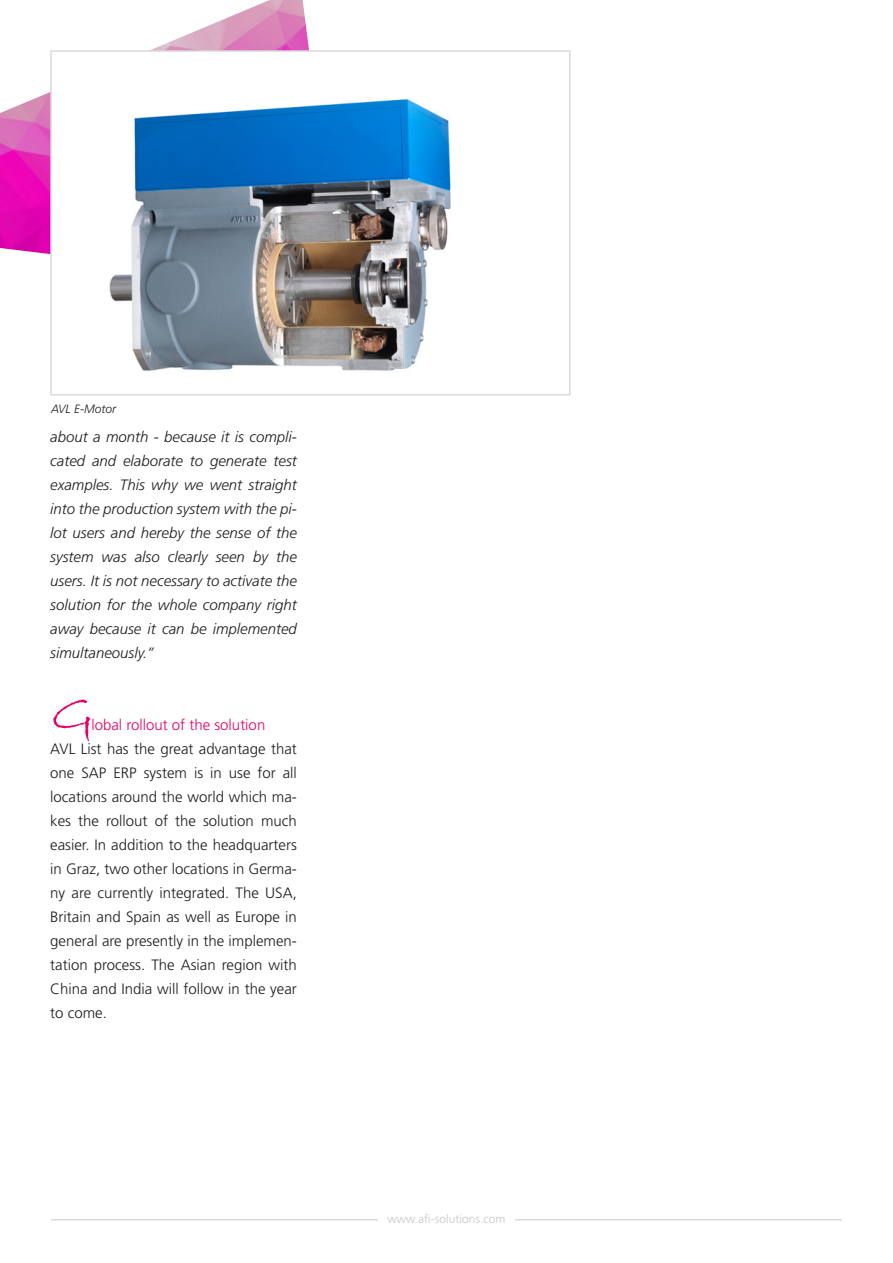
<style>
.page{position:relative;width:893px;height:1263px;background:#fff}
.page>*{position:absolute;margin:0;border:0;box-sizing:border-box;transform-origin:0 0}
.t1{font:60px "Bradley Hand ITC";color:#e60064}
.t2{font:300 15px/24px "Frutiger LT Std";color:#1d1d1b;text-align:justify}
.t3{font:italic 300 15px/24px "Frutiger LT Std";color:#1d1d1b;text-align:justify}
.t4{font:300 15px "Frutiger LT Std";color:#e60064}
.t5{font:300 12px "Frutiger LT Std";color:#c7c7c6}
.t6{font:italic 300 12px "Frutiger LT Std";color:#1d1d1b}
</style>
<div class="page">
<img style="left:0;top:0;width:309px;height:254px">
<img style="left:53px;top:53px;width:398px;height:318px">
<div style="left:50px;top:50px;width:521px;height:345px;border:2px solid #dadada"></div>
<hr style="left:51px;top:1219px;width:791px;height:1px;background:#c7c7c6">
<div style="left:378px;top:1214px;width:136px;height:14px;background:#fff"></div>
<p class="t6" style="left:51px;top:402px;width:67px">AVL E-Motor</p>
<p class="t3" style="left:50px;top:425px;width:248px">about a month - because it is compli&shy;cated and elaborate to generate test examples. This why we went straight into the production system with the pi&shy;lot users and hereby the sense of the system was also clearly seen by the users. It is not necessary to activate the solution for the whole company right away because it can be implemented simultaneously.”</p>
<h1 class="t1" style="left:50px;top:675px;width:45px">G</h1>
<p class="t4" style="left:91px;top:716px;width:175px">lobal rollout of the solution</p>
<p class="t2" style="left:50px;top:737px;width:248px">AVL List has the great advantage that one SAP ERP system is in use for all locations around the world which ma&shy;kes the rollout of the solution much easier. In addition to the headquarters in Graz, two other locations in Germa&shy;ny are currently integrated. The USA, Britain and Spain as well as Europe in general are presently in the implemen&shy;tation process. The Asian region with China and India will follow in the year to come.</p>
<p class="t5" style="left:387px;top:1212px;width:120px">www.afi-solutions.com</p>
</div>
